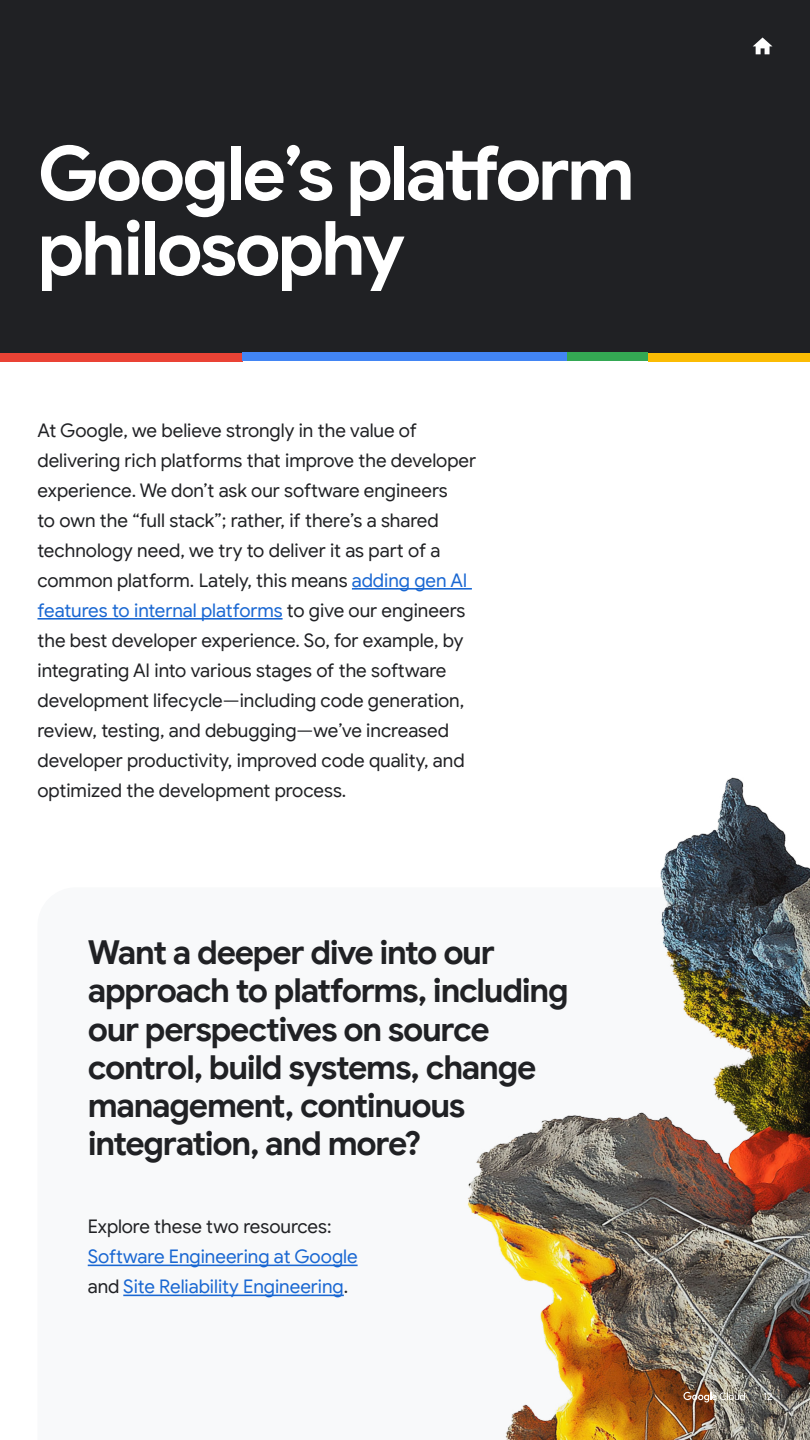
<style>
.page{position:relative;width:810px;height:1440px;background:#fff}
.page>*{position:absolute;margin:0;border:0;box-sizing:border-box;transform-origin:0 0}
.t1{font:700 75px/75px "Google Sans";letter-spacing:-.045em;color:#fff}
.t2{font:700 33px/38.2px "Google Sans";letter-spacing:-.04em;color:#202124}
.t3{font:18.75px/30px "Google Sans";color:#202124}
.t4{font:18.75px/30px "Google Sans";color:#1967d2}
.t5{font:10.5px "Google Sans";color:#fff}
.s1{color:#1967d2}
.s2{color:#202124}
</style>
<div class="page">
<img style="left:311px;top:777px;width:499px;height:663px">
<div style="left:0;top:0;width:810px;height:357px;background:#202124"></div>
<div style="left:0;top:353px;width:243px;height:8px;background:#ea4335"></div>
<div style="left:243px;top:353px;width:324px;height:8px;background:#4285f4"></div>
<div style="left:567px;top:353px;width:81px;height:8px;background:#34a853"></div>
<div style="left:648px;top:353px;width:162px;height:8px;background:#fbbc04"></div>
<hr style="left:352px;top:588px;width:120px;height:2px;background:#1967d2">
<hr style="left:38px;top:618px;width:245px;height:2px;background:#1967d2">
<hr style="left:88px;top:1265px;width:270px;height:1px;background:#1967d2">
<hr style="left:123px;top:1295px;width:221px;height:1px;background:#1967d2">
<svg style="left:683px;top:1392px;width:62px;height:11px"></svg>
<svg style="left:753px;top:37px;width:20px;height:17px"></svg>
<h1 class="t1" style="left:38px;top:137px;width:599px">Google’s platform philosophy</h1>
<p class="t3" style="left:38px;top:415px;width:440px">At Google, we believe strongly in the value of delivering rich platforms that improve the developer experience. We don’t ask our software engineers<br>to own the “full stack”; rather, if there’s a shared technology need, we try to deliver it as part of a common platform. Lately, this means <span class="s1">adding gen AI features to internal platforms</span> to give our engineers the best developer experience. So, for example, by integrating AI into various stages of the software development lifecycle—including code generation, review, testing, and debugging—we’ve increased developer productivity, improved code quality, and optimized the development process.</p>
<h2 class="t2" style="left:88px;top:934px;width:482px">Want a deeper dive into our approach to platforms, including our perspectives on source control, build systems, change management, continuous integration, and more?</h2>
<p class="t3" style="left:88px;top:1212px;width:245px">Explore these two resources:</p>
<p class="t4" style="left:88px;top:1242px;width:271px">Software Engineering at Google <span class="s2">and</span> Site Reliability Engineering<span class="s2">.</span></p>
<p class="t5" style="left:763px;top:1390px;width:11px">12</p>
</div>
